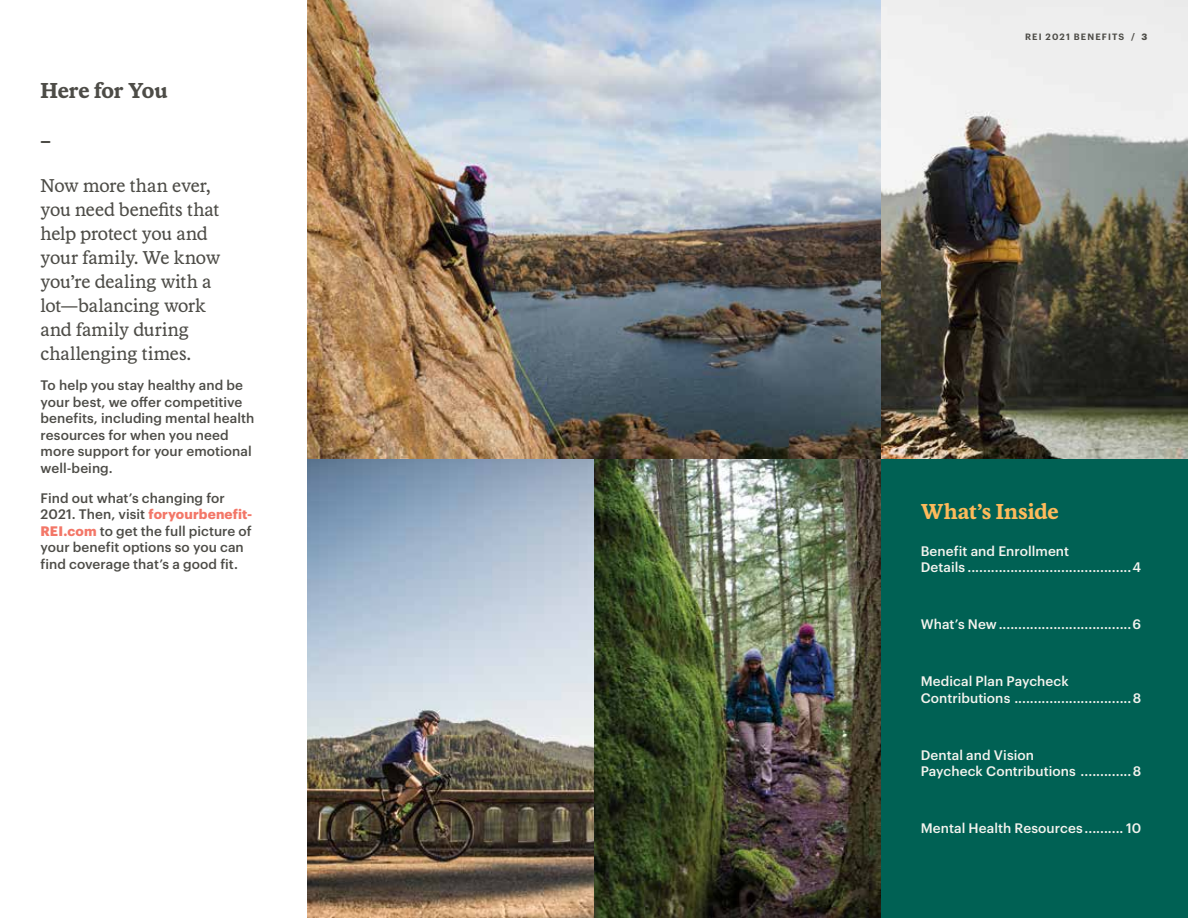
<style>
.page{position:relative;width:1188px;height:918px;background:#fff}
.page>*{position:absolute;margin:0;border:0;box-sizing:border-box;transform-origin:0 0}
.t1{font:600 21px "REI Stuart";letter-spacing:-.005em;color:#fdba5b}
.t2{font:600 21px "REI Stuart";letter-spacing:-.01em;color:#4d4c47}
.t3{font:700 21px "REI Stuart";color:#4d4c47}
.t4{font:18px/24px "REI Stuart";letter-spacing:-.01em;color:#4d4c47}
.t5{font:500 13.5px/16.5px "Graphik";letter-spacing:.005em;color:#4d4c47}
.t6{font:500 13.5px/16.5px "Graphik";letter-spacing:.005em;color:#f4f3ee}
.t7{font:600 9px "Graphik";letter-spacing:.125em;color:#4d4c47}
.s1{font-weight:700}
.s2{font-weight:700;color:#f37768}
</style>
<div class="page">
<img style="left:881px;top:0;width:307px;height:459px">
<img style="left:307px;top:0;width:574px;height:459px">
<img style="left:307px;top:459px;width:287px;height:459px">
<div style="left:881px;top:459px;width:307px;height:459px;background:#006154"></div>
<img style="left:594px;top:459px;width:287px;height:459px">
<h1 class="t2" style="left:40px;top:77px;width:129px">Here for You</h1>
<p class="t7" style="left:1025px;top:30px;width:124px">REI 2021 BENEFITS / <span class="s1">3</span></p>
<h1 class="t3" style="left:40px;top:127px;width:12px">–</h1>
<h2 class="t4" style="left:40px;top:174px;width:181px">Now more than ever, you need benefits that help protect you and your family. We know you’re dealing with a lot—balancing work and family during challenging times.</h2>
<p class="t5" style="left:40px;top:376px;width:215px">To help you stay healthy and be your best, we offer competitive benefits, including mental health resources for when you need more support for your emotional well-being.</p>
<p class="t5" style="left:40px;top:488px;width:213px">Find out what’s changing for<br>2021. Then, visit <span class="s2">foryourbenefit-<br>REI.com</span> to get the full picture of your benefit options so you can find coverage that’s a good fit.</p>
<h1 class="t1" style="left:921px;top:498px;width:140px">What’s Inside</h1>
<p class="t6" style="left:921px;top:541px;width:222px">Benefit and Enrollment<br>Details ..........................................4</p>
<p class="t6" style="left:921px;top:615px;width:222px">What’s New..................................6</p>
<p class="t6" style="left:921px;top:672px;width:222px">Medical Plan Paycheck<br>Contributions ..............................8</p>
<p class="t6" style="left:921px;top:745px;width:222px">Dental and Vision<br>Paycheck Contributions .............8</p>
<p class="t6" style="left:921px;top:819px;width:222px">Mental Health Resources .......... 10</p>
</div>
